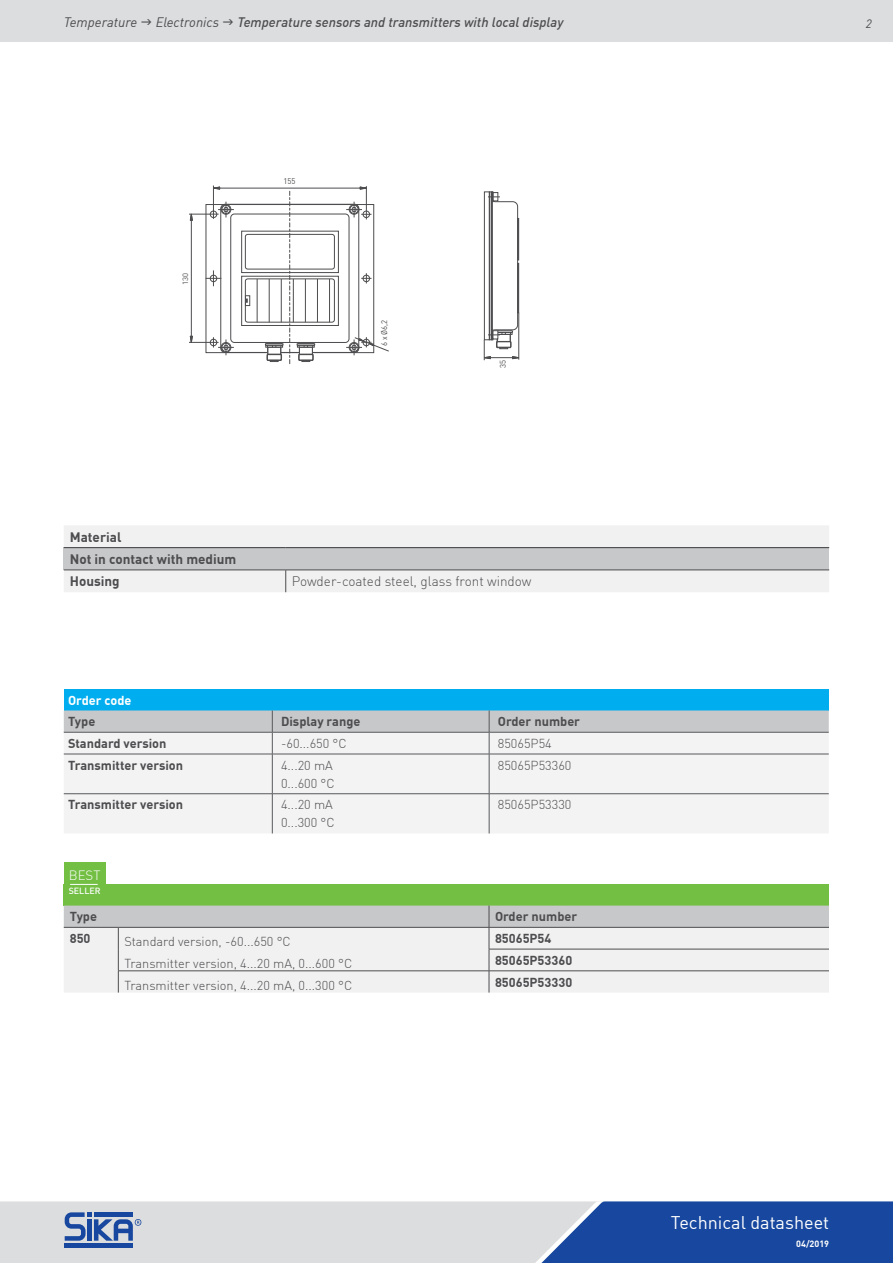
<style>
.page{position:relative;width:893px;height:1263px;background:#fff}
.page>*{position:absolute;margin:0;border:0;box-sizing:border-box;transform-origin:0 0}
.t1{font:18px "DIN Offc";color:#fff}
.t2{font:italic 500 13.5px "DIN Offc";color:#4d4d4f}
.t3{font:700 13.5px/22.4px "DIN Offc";color:#4d4d4f}
.t4{font:300 13.5px "DIN Offc";color:#4d4d4f}
.t5{font:italic 13.5px "DIN Offc";color:#4d4d4f}
.t6{font:300 13.2px "DIN Offc";color:#fff}
.t7{font:300 12.75px/18px "DIN Offc";color:#4d4d4f}
.t8{font:700 12.75px "DIN Offc";color:#4d4d4f}
.t9{font:700 12.75px "DIN Offc";color:#fff}
.t10{font:italic 12px "DIN Offc";color:#4d4d4f}
.t11{font:700 9px "DIN Offc";color:#fff}
.t12{font:500 8.85px "DIN Offc";color:#fff}
.t13{font:8.1px "DIN Offc";color:#4d4d4f;scale:.95 1}
.t14{font:7.65px "DIN Offc";color:#4d4d4f}
</style>
<div class="page">
<div style="left:0;top:0;width:893px;height:42px;background:#dcddde"></div>
<div style="left:0;top:1201px;width:513px;height:62px;background:#dcddde"></div>
<svg style="left:513px;top:1201px;width:380px;height:62px;background:#3860a9"></svg>
<hr style="left:65px;top:1243px;width:68px;height:4px;background:#17479e">
<svg style="left:65px;top:1212px;width:76px;height:29px;background:#758fbc"></svg>
<div style="left:206px;top:204px;width:168px;height:149px;border:1px solid #4d4d4f"></div>
<div style="left:220px;top:204px;width:139px;height:149px;border:1px solid #4d4d4f;border-radius:4px"></div>
<div style="left:230px;top:214px;width:119px;height:129px;border:1px solid #4d4d4f;border-radius:4px"></div>
<div style="left:245px;top:234px;width:90px;height:35px;border:1px solid #4d4d4f;border-radius:3px"></div>
<div style="left:245px;top:279px;width:90px;height:43px;border:1px solid #4d4d4f;border-radius:3px"></div>
<div style="left:210px;top:339px;width:7px;height:7px;border:1px solid #4d4d4f;border-radius:50%"></div>
<div style="left:210px;top:211px;width:7px;height:7px;border:1px solid #4d4d4f;border-radius:50%"></div>
<div style="left:363px;top:211px;width:7px;height:7px;border:1px solid #4d4d4f;border-radius:50%"></div>
<div style="left:241px;top:276px;width:98px;height:50px;border:1px solid #4d4d4f"></div>
<div style="left:241px;top:231px;width:98px;height:42px;border:1px solid #4d4d4f"></div>
<div style="left:245px;top:295px;width:5px;height:11px;border:1px solid #4d4d4f"></div>
<hr style="left:329px;top:279px;width:1px;height:43px;background:#4d4d4f">
<hr style="left:317px;top:279px;width:1px;height:43px;background:#4d4d4f">
<hr style="left:305px;top:279px;width:1px;height:43px;background:#4d4d4f">
<hr style="left:293px;top:279px;width:1px;height:43px;background:#4d4d4f">
<hr style="left:257px;top:279px;width:1px;height:43px;background:#4d4d4f">
<svg style="left:297px;top:343px;width:18px;height:19px"></svg>
<hr style="left:189px;top:342px;width:30px;height:1px;background:#4d4d4f">
<svg style="left:206px;top:270px;width:15px;height:16px"></svg>
<svg style="left:218px;top:202px;width:16px;height:15px"></svg>
<svg style="left:213px;top:337px;width:21px;height:18px"></svg>
<svg style="left:346px;top:202px;width:25px;height:15px"></svg>
<hr style="left:366px;top:186px;width:1px;height:33px;background:#4d4d4f">
<svg style="left:361px;top:273px;width:10px;height:10px"></svg>
<hr style="left:189px;top:214px;width:30px;height:1px;background:#4d4d4f">
<hr style="left:213px;top:186px;width:1px;height:33px;background:#4d4d4f">
<svg style="left:265px;top:191px;width:25px;height:174px"></svg>
<hr style="left:191px;top:220px;width:1px;height:116px;background:#4d4d4f">
<hr style="left:220px;top:188px;width:140px;height:1px;background:#4d4d4f">
<svg style="left:360px;top:186px;width:7px;height:4px"></svg>
<svg style="left:214px;top:187px;width:6px;height:3px"></svg>
<svg style="left:190px;top:213px;width:3px;height:8px"></svg>
<svg style="left:190px;top:336px;width:3px;height:7px"></svg>
<svg style="left:346px;top:337px;width:43px;height:18px"></svg>
<svg style="left:483px;top:192px;width:37px;height:168px"></svg>
<div style="left:64px;top:689px;width:765px;height:21px;background:#00aeef"></div>
<div style="left:64px;top:755px;width:765px;height:78px;background:#f3f3f4"></div>
<svg style="left:64px;top:710px;width:765px;height:44px"></svg>
<hr style="left:64px;top:754px;width:208px;height:1px;background:#58595b">
<hr style="left:272px;top:754px;width:217px;height:1px;background:#58595b">
<hr style="left:272px;top:754px;width:1px;height:39px;background:#58595b">
<hr style="left:489px;top:754px;width:340px;height:1px;background:#58595b">
<hr style="left:489px;top:754px;width:1px;height:39px;background:#58595b">
<hr style="left:64px;top:793px;width:208px;height:1px;background:#58595b">
<hr style="left:272px;top:793px;width:217px;height:1px;background:#58595b">
<hr style="left:272px;top:794px;width:1px;height:39px;background:#58595b">
<hr style="left:489px;top:793px;width:340px;height:1px;background:#58595b">
<hr style="left:489px;top:794px;width:1px;height:39px;background:#58595b">
<div style="left:64px;top:884px;width:765px;height:21px;background:#72bf44"></div>
<svg style="left:64px;top:905px;width:765px;height:87px"></svg>
<hr style="left:64px;top:927px;width:54px;height:1px;background:#4d4d4f">
<hr style="left:118px;top:927px;width:371px;height:1px;background:#4d4d4f">
<hr style="left:489px;top:927px;width:340px;height:1px;background:#4d4d4f">
<hr style="left:489px;top:949px;width:340px;height:1px;background:#4d4d4f">
<hr style="left:118px;top:970px;width:371px;height:1px;background:#4d4d4f">
<hr style="left:489px;top:970px;width:340px;height:1px;background:#4d4d4f">
<div style="left:64px;top:862px;width:41px;height:42px;background:#72bf44"></div>
<svg style="left:70px;top:884px;width:28px;height:1px"></svg>
<div style="left:64px;top:526px;width:765px;height:66px;background:#f1f1f2"></div>
<div style="left:64px;top:548px;width:765px;height:22px;background:#c7c8ca"></div>
<hr style="left:64px;top:570px;width:222px;height:1px;background:#4d4d4f">
<hr style="left:286px;top:570px;width:543px;height:1px;background:#4d4d4f">
<svg style="left:285px;top:570px;width:1px;height:22px"></svg>
<hr style="left:64px;top:547px;width:222px;height:1px;background:#4d4d4f">
<hr style="left:286px;top:547px;width:543px;height:1px;background:#4d4d4f">
<p class="t5" style="left:64px;top:14px;width:75px">Temperature</p>
<p class="t5" style="left:156px;top:14px;width:65px">Electronics</p>
<p class="t2" style="left:237px;top:14px;width:327px">Temperature sensors and transmitters with local display</p>
<p class="t10" style="left:866px;top:16px;width:7px">2</p>
<p class="t14" style="left:181px;top:285px;width:13px;rotate:-90deg">130</p>
<p class="t13" style="left:284px;top:176px;width:14px">155</p>
<p class="t13" style="left:379px;top:346px;width:29px;rotate:-90deg">6 x Ø6,2</p>
<p class="t13" style="left:498px;top:368px;width:10px;rotate:-90deg">35</p>
<p class="t3" style="left:70px;top:525px;width:168px">Material<br>Not in contact with medium<br>Housing</p>
<p class="t4" style="left:292px;top:573px;width:241px">Powder-coated steel, glass front window</p>
<p class="t9" style="left:68px;top:691px;width:65px">Order code</p>
<p class="t8" style="left:68px;top:713px;width:29px">Type</p>
<p class="t8" style="left:281px;top:713px;width:81px">Display range</p>
<p class="t8" style="left:498px;top:713px;width:84px">Order number</p>
<p class="t8" style="left:68px;top:735px;width:100px">Standard version</p>
<p class="t7" style="left:281px;top:734px;width:67px">-60...650 °C</p>
<p class="t7" style="left:498px;top:734px;width:55px">85065P54</p>
<p class="t8" style="left:68px;top:757px;width:117px">Transmitter version</p>
<p class="t7" style="left:281px;top:756px;width:55px">4...20 mA<br>0...600 °C</p>
<p class="t7" style="left:498px;top:756px;width:75px">85065P53360</p>
<p class="t8" style="left:68px;top:796px;width:117px">Transmitter version</p>
<p class="t7" style="left:281px;top:796px;width:55px">4...20 mA<br>0...300 °C</p>
<p class="t7" style="left:498px;top:796px;width:75px">85065P53330</p>
<p class="t6" style="left:69px;top:867px;width:33px">BEST</p>
<p class="t12" style="left:69px;top:885px;width:33px">SELLER</p>
<p class="t8" style="left:70px;top:908px;width:29px">Type</p>
<p class="t8" style="left:495px;top:908px;width:84px">Order number</p>
<p class="t8" style="left:70px;top:930px;width:22px">850</p>
<p class="t7" style="left:124px;top:932px;width:168px">Standard version, -60...650 °C</p>
<p class="t8" style="left:495px;top:930px;width:58px">85065P54</p>
<p class="t7" style="left:124px;top:954px;width:229px">Transmitter version, 4...20 mA, 0...600 °C</p>
<p class="t8" style="left:495px;top:952px;width:79px">85065P53360</p>
<p class="t7" style="left:124px;top:976px;width:229px">Transmitter version, 4...20 mA, 0...300 °C</p>
<p class="t8" style="left:495px;top:974px;width:79px">85065P53330</p>
<h1 class="t1" style="left:671px;top:1211px;width:160px">Technical datasheet</h1>
<p class="t11" style="left:796px;top:1238px;width:34px">04/2019</p>
</div>
